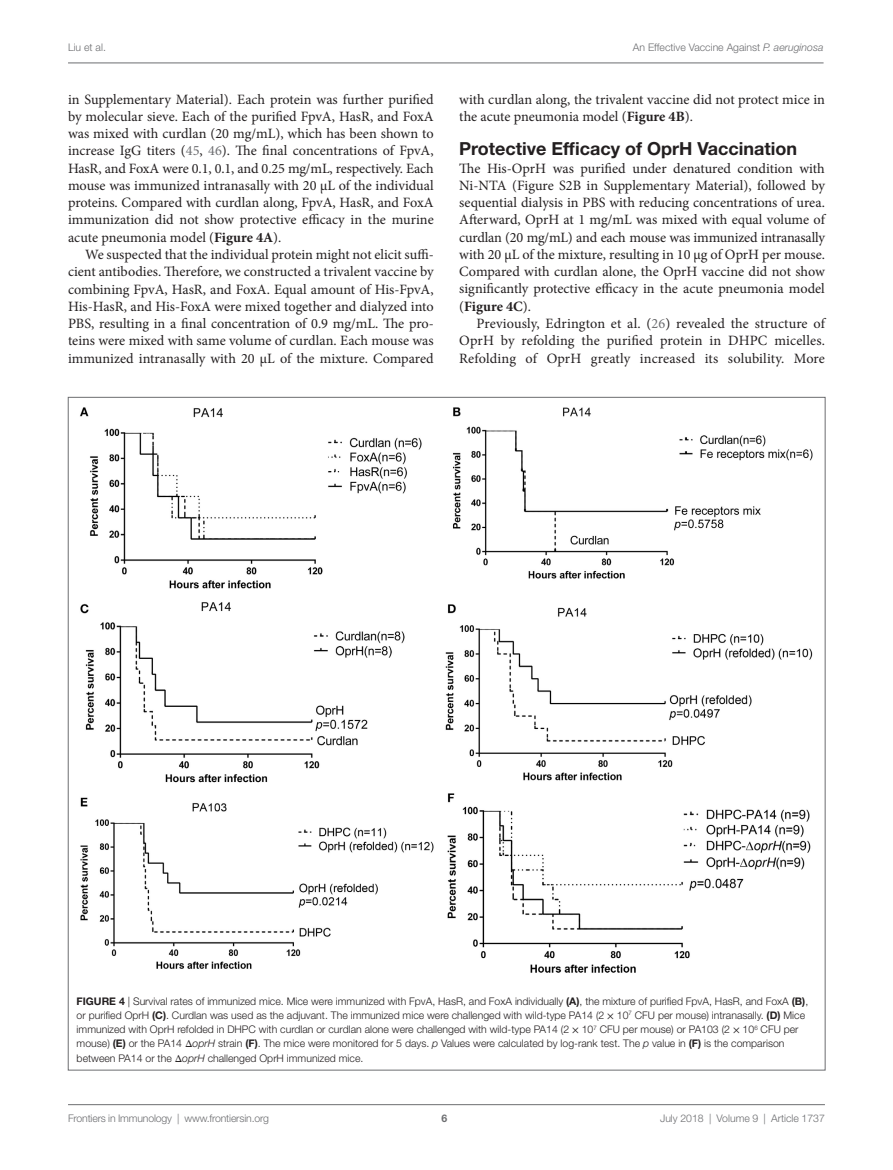
<style>
.page{position:relative;width:893px;height:1170px;background:#fff}
.page>*{position:absolute;margin:0;border:0;box-sizing:border-box;transform-origin:0 0}
.t1{font:700 18px "Helvetica Neue LT Std";color:#231f20}
.t2{font:14.25px/17.2px "Minion Pro";color:#231f20;text-align:justify}
.t3{font:300 10.5px/14.2px "Helvetica Neue LT Std";color:#231f20}
.t4{font:300 10.5px "Helvetica Neue LT Std";color:#6c6d70}
.t5{font:700 10.5px "Helvetica Neue LT Std";color:#6c6d70}
.s1{font-style:italic}
.s2{color:#6c6d70}
.s3{font-weight:700}
.s4{font-family:"STIX General";font-weight:400}
</style>
<div class="page">
<img style="left:80px;top:407px;width:733px;height:566px">
<hr style="left:68px;top:63px;width:756px;height:1px;background:#6c6d70">
<hr style="left:68px;top:1104px;width:757px;height:1px;background:#6c6d70">
<p class="t4" style="left:68px;top:41px;width:39px">Liu et al.</p>
<p class="t4" style="left:633px;top:41px;width:192px">An Effective Vaccine Against <span class="s1">P. aeruginosa</span></p>
<p class="t2" style="left:68px;top:90px;width:367px">in Supplementary Material). Each protein was further purified by molecular sieve. Each of the purified FpvA, HasR, and FoxA was mixed with curdlan (20 mg/mL), which has been shown to increase IgG titers (<span class="s2">45</span>, <span class="s2">46</span>). The final concentrations of FpvA, HasR, and FoxA were 0.1, 0.1, and 0.25 mg/mL, respectively. Each mouse was immunized intranasally with 20 µL of the individual proteins. Compared with curdlan along, FpvA, HasR, and FoxA immunization did not show protective efficacy in the murine acute pneumonia model (<span class="s3">Figure 4A</span>).</p>
<p class="t2" style="left:68px;top:246px;width:367px;text-indent:17px">We suspected that the individual protein might not elicit suffi&shy;cient antibodies. Therefore, we constructed a trivalent vaccine by combining FpvA, HasR, and FoxA. Equal amount of His-FpvA, His-HasR, and His-FoxA were mixed together and dialyzed into PBS, resulting in a final concentration of 0.9 mg/mL. The pro&shy;teins were mixed with same volume of curdlan. Each mouse was immunized intranasally with 20 µL of the mixture. Compared</p>
<p class="t2" style="left:459px;top:90px;width:367px">with curdlan along, the trivalent vaccine did not protect mice in the acute pneumonia model (<span class="s3">Figure 4B</span>).</p>
<p class="t1" style="left:459px;top:138px;width:340px">Protective Efficacy of OprH Vaccination</p>
<p class="t2" style="left:459px;top:159px;width:367px">The His-OprH was purified under denatured condition with Ni-NTA (Figure S2B in Supplementary Material), followed by sequential dialysis in PBS with reducing concentrations of urea.<br>Afterward, OprH at 1 mg/mL was mixed with equal volume of curdlan (20 mg/mL) and each mouse was immunized intranasally with 20 µL of the mixture, resulting in 10 µg of OprH per mouse.<br>Compared with curdlan alone, the OprH vaccine did not show significantly protective efficacy in the acute pneumonia model (<span class="s3">Figure 4C</span>).</p>
<p class="t2" style="left:459px;top:315px;width:367px;text-indent:17px">Previously, Edrington et al. (<span class="s2">26</span>) revealed the structure of OprH by refolding the purified protein in DHPC micelles.<br>Refolding of OprH greatly increased its solubility. More</p>
<p class="t3" style="left:77px;top:993px;width:733px"><span class="s3">FIG URE 4</span> | Survival rates of immunized mice. Mice were immunized with FpvA, HasR, and FoxA individually <span class="s3">(A)</span>, the mixture of purified FpvA, HasR, and FoxA <span class="s3">(B)</span>, or purified OprH <span class="s3">(C)</span>. Curdlan was used as the adjuvant. The immunized mice were challenged with wild-type PA14 (2 <span class="s4">×</span> 10<sup>7</sup> CFU per mouse) intranasally. <span class="s3">(D)</span> Mice immunized with OprH refolded in DHPC with curdlan or curdlan alone were challenged with wild-type PA14 (2 <span class="s4">×</span> 10<sup>7</sup> CFU per mouse) or PA103 (2 <span class="s4">×</span> 10<sup>6</sup> CFU per mouse) <span class="s3">(E)</span> or the PA14 <span class="s4">Δ</span><span class="s1">oprH</span> strain <span class="s3">(F)</span>. The mice were monitored for 5 days. <span class="s1">p</span> Values were calculated by log-rank test. The <span class="s1">p</span> value in <span class="s3">(F)</span> is the comparison between PA14 or the <span class="s4">Δ</span><span class="s1">oprH</span> challenged OprH immunized mice.</p>
<p class="t4" style="left:68px;top:1111px;width:203px">Frontiers in Immunology | www.frontiersin.org</p>
<p class="t4" style="left:660px;top:1111px;width:166px">July 2018 | Volume 9 | Article 1737</p>
<p class="t5" style="left:441px;top:1111px;width:7px">6</p>
</div>
